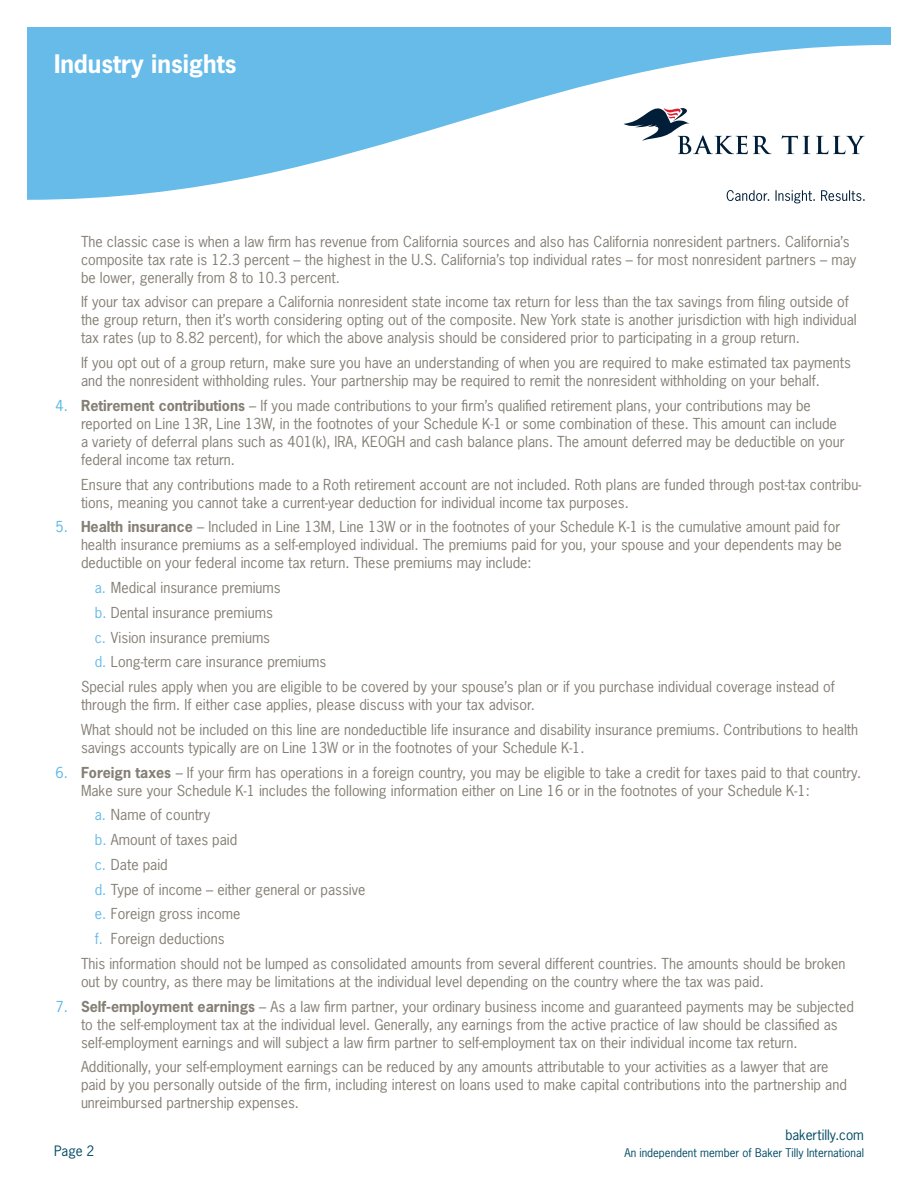
<style>
.page{position:relative;width:918px;height:1188px;background:#fff}
.page>*{position:absolute;margin:0;border:0;box-sizing:border-box;transform-origin:0 0}
.t1{font:700 24px "News Gothic Std";color:#fff}
.t2{font:14.25px/18px "News Gothic Std";color:#847f74}
.t3{font:13.5px "News Gothic Std";color:#004b64}
.t4{font:11.25px "News Gothic Std";color:#004b64}
.s1{color:#58b7e7}
.s2{font-weight:700}
.s3{color:#66bbe9}
</style>
<div class="page">
<svg style="left:27px;top:27px;width:864px;height:173px;fill:#66bbe9"></svg>
<svg style="left:624px;top:108px;width:148px;height:46px"></svg>
<svg style="left:782px;top:136px;width:28px;height:18px"></svg>
<svg style="left:816px;top:136px;width:49px;height:18px"></svg>
<svg style="left:727px;top:190px;width:42px;height:11px"></svg>
<svg style="left:775px;top:190px;width:40px;height:13px"></svg>
<svg style="left:821px;top:190px;width:44px;height:11px"></svg>
<h1 class="t1" style="left:54px;top:48px;width:184px">Industry insights</h1>
<p class="t2" style="left:81px;top:232px;width:777px">The classic case is when a law firm has revenue from California sources and also has California nonresident partners. California’s composite tax rate is 12.3 percent – the highest in the U.S. California’s top individual rates – for most nonresident partners – may be lower, generally from 8 to 10.3 percent.</p>
<p class="t2" style="left:81px;top:293px;width:777px">If your tax advisor can prepare a California nonresident state income tax return for less than the tax savings from filing outside of the group return, then it’s worth considering opting out of the composite. New York state is another jurisdiction with high individual tax rates (up to 8.82 percent), for which the above analysis should be considered prior to participating in a group return.</p>
<p class="t2" style="left:81px;top:354px;width:772px">If you opt out of a group return, make sure you have an understanding of when you are required to make estimated tax payments and the nonresident withholding rules. Your partnership may be required to remit the nonresident withholding on your behalf.</p>
<p class="t2" style="left:81px;top:396px;width:765px;text-indent:-25px"><span class="s1">4.</span> <span class="s2">Retirement contributions</span> – If you made contributions to your firm’s qualified retirement plans, your contributions may be reported on Line 13R, Line 13W, in the footnotes of your Schedule K-1 or some combination of these. This amount can include a variety of deferral plans such as 401(k), IRA, KEOGH and cash balance plans. The amount deferred may be deductible on your federal income tax return.</p>
<p class="t2" style="left:81px;top:475px;width:782px">Ensure that any contributions made to a Roth retirement account are not included. Roth plans are funded through post-tax contribu&shy;tions, meaning you cannot take a current-year deduction for individual income tax purposes.</p>
<p class="t2" style="left:81px;top:518px;width:762px;text-align:justify;text-indent:-25px"><span class="s1">5.</span> <span class="s2">Health insurance</span> – Included in Line 13M, Line 13W or in the footnotes of your Schedule K-1 is the cumulative amount paid for health insurance premiums as a self-employed individual. The premiums paid for you, your spouse and your dependents may be deductible on your federal income tax return. These premiums may include:</p>
<p class="t2" style="left:95px;top:579px;width:187px"><span class="s3">a.</span> Medical insurance premiums</p>
<p class="t2" style="left:95px;top:603px;width:180px"><span class="s3">b.</span> Dental insurance premiums</p>
<p class="t2" style="left:95px;top:628px;width:177px"><span class="s3">c.</span> Vision insurance premiums</p>
<p class="t2" style="left:95px;top:653px;width:233px"><span class="s3">d.</span> Long-term care insurance premiums</p>
<p class="t2" style="left:81px;top:678px;width:755px">Special rules apply when you are eligible to be covered by your spouse’s plan or if you purchase individual coverage instead of</p>
<p class="t2" style="left:81px;top:692px;width:779px;line-height:24.8px">through the firm. If either case applies, please discuss with your tax advisor.<br>What should not be included on this line are nondeductible life insurance and disability insurance premiums. Contributions to health</p>
<p class="t2" style="left:81px;top:738px;width:505px">savings accounts typically are on Line 13W or in the footnotes of your Schedule K-1.</p>
<p class="t2" style="left:81px;top:763px;width:782px;text-indent:-25px"><span class="s1">6.</span> <span class="s2">Foreign taxes</span> – If your firm has operations in a foreign country, you may be eligible to take a credit for taxes paid to that country.<br>Make sure your Schedule K-1 includes the following information either on Line 16 or in the footnotes of your Schedule K-1:</p>
<p class="t2" style="left:95px;top:806px;width:117px"><span class="s3">a.</span> Name of country</p>
<p class="t2" style="left:95px;top:831px;width:144px"><span class="s3">b.</span> Amount of taxes paid</p>
<p class="t2" style="left:95px;top:855px;width:75px"><span class="s3">c.</span> Date paid</p>
<p class="t2" style="left:95px;top:880px;width:272px"><span class="s3">d.</span> Type of income – either general or passive</p>
<p class="t2" style="left:95px;top:905px;width:147px"><span class="s3">e.</span> Foreign gross income</p>
<p class="t2" style="left:95px;top:930px;width:131px"><span class="s3">f.</span> Foreign deductions</p>
<p class="t2" style="left:81px;top:954px;width:766px">This information should not be lumped as consolidated amounts from several different countries. The amounts should be broken</p>
<p class="t2" style="left:81px;top:972px;width:684px">out by country, as there may be limitations at the individual level depending on the country where the tax was paid.</p>
<p class="t2" style="left:81px;top:997px;width:774px;text-indent:-25px"><span class="s1">7.</span> <span class="s2">Self-employment earnings</span> – As a law firm partner, your ordinary business income and guaranteed payments may be subjected to the self-employment tax at the individual level. Generally, any earnings from the active practice of law should be classified as self-employment earnings and will subject a law firm partner to self-employment tax on their individual income tax return.</p>
<p class="t2" style="left:81px;top:1058px;width:767px">Additionally, your self-employment earnings can be reduced by any amounts attributable to your activities as a lawyer that are paid by you personally outside of the firm, including interest on loans used to make capital contributions into the partnership and unreimbursed partnership expenses.</p>
<p class="t3" style="left:785px;top:1126px;width:80px">bakertilly.com</p>
<p class="t3" style="left:54px;top:1143px;width:42px">Page 2</p>
<p class="t4" style="left:624px;top:1145px;width:241px">An independent member of Baker Tilly International</p>
</div>
